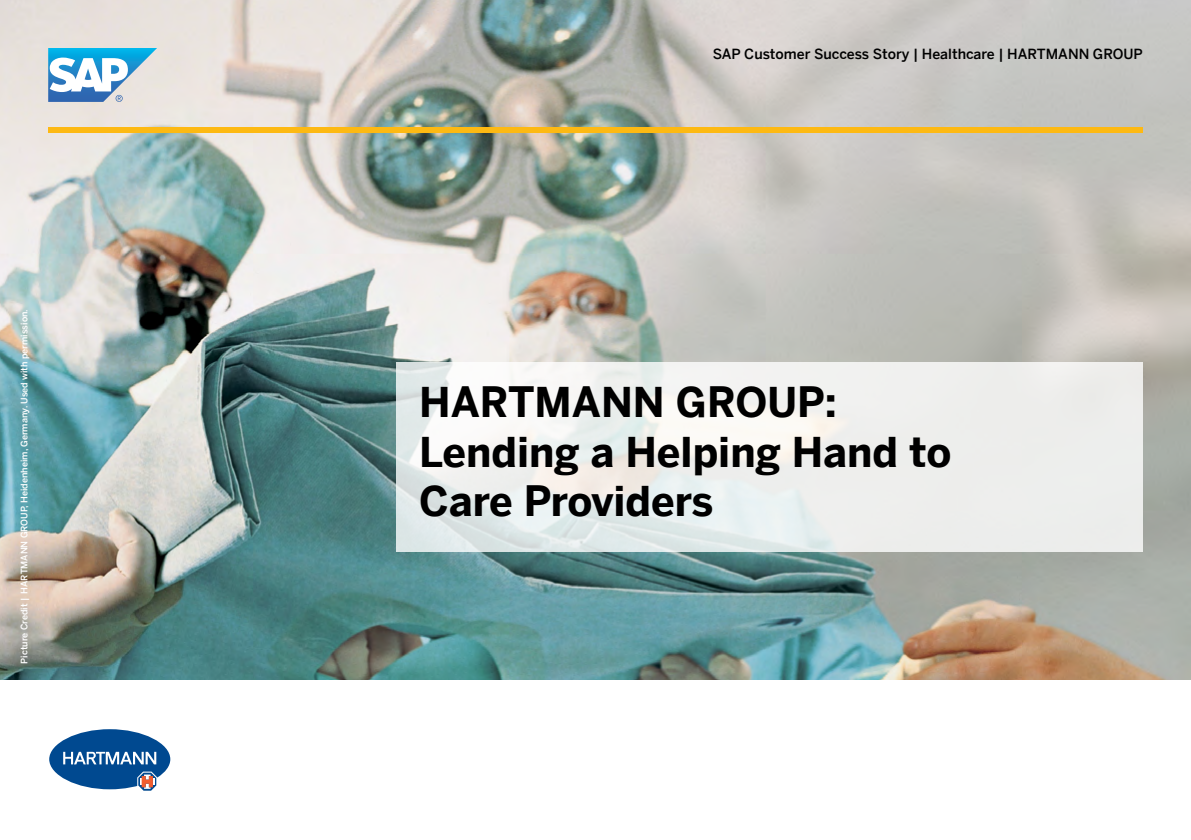
<style>
.page{position:relative;width:1191px;height:840px;background:#fff}
.page>*{position:absolute;margin:0;border:0;box-sizing:border-box;transform-origin:0 0}
.t1{font:700 41px/49px "Benton Sans";color:#000}
.t2{font:500 14px "Benton Sans";color:#000}
.t3{font:500 9px "Benton Sans";color:#fff}
</style>
<div class="page">
<img style="left:0;top:0;width:1191px;height:679px">
<svg style="left:396px;top:362px;width:746px;height:189px;fill:#edeeed"></svg>
<svg style="left:48px;top:48px;width:109px;height:54px"></svg>
<div style="left:48px;top:127px;width:1094px;height:5px;background:#fdb913"></div>
<svg style="left:49px;top:729px;width:122px;height:62px"></svg>
<p class="t3" style="left:18px;top:663px;width:356px;rotate:-90deg">Picture Credit | HARTMANN GROUP, Heidenheim, Germany. Used with permission.</p>
<h2 class="t2" style="left:713px;top:44px;width:431px">SAP Customer Success Story | Healthcare | HARTMANN GROUP</h2>
<h1 class="t1" style="left:419px;top:376px;width:534px">HARTMANN GROUP:<br>Lending a Helping Hand to<br>Care Providers</h1>
</div>
